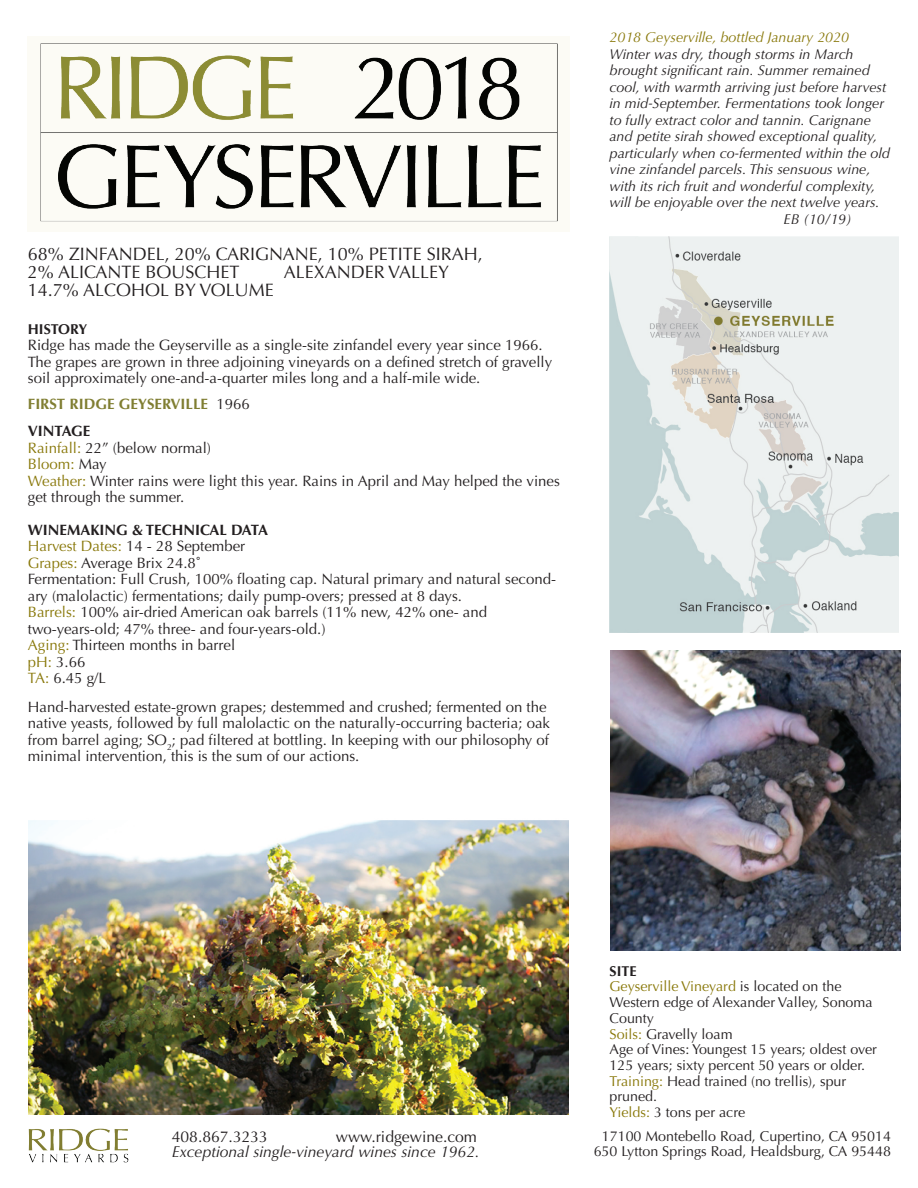
<style>
.page{position:relative;width:918px;height:1188px;background:#fff}
.page>*{position:absolute;margin:0;border:0;box-sizing:border-box;transform-origin:0 0}
.t1{font:18px/18px "Optima";color:#231f20}
.t2{font:italic 15.75px "Optima";color:#231f20}
.t3{font:15.75px "Optima";color:#231f20}
.t4{font:15px/16.5px "Optima";color:#231f20}
.t5{font:700 15px "Optima";color:#807e32}
.t6{font:italic 14.25px "Optima";color:#231f20}
.t7{font:14.25px/15.8px "Optima";color:#231f20}
.t8{font:italic 14.25px "Optima";color:#89780a}
.t9{font:700 14.25px "Optima";color:#231f20}
.s1{font-weight:700}
.s2{color:#89780a}
.s3{font-weight:400;color:#231f20}
</style>
<div class="page">
<img style="left:28px;top:1128px;width:101px;height:35px">
<img style="left:40px;top:43px;width:518px;height:179px">
<img style="left:611px;top:650px;width:290px;height:301px">
<img style="left:28px;top:820px;width:540px;height:294px">
<img style="left:610px;top:236px;width:289px;height:396px">
<p class="t1" style="left:28px;top:246px;width:457px">68% ZINFANDEL, 20% CARIGNANE, 10% PETITE SIRAH,<br>2% ALICANTE BOUSCHET</p>
<p class="t1" style="left:284px;top:264px;width:167px">ALEXANDER VALLEY</p>
<p class="t1" style="left:28px;top:282px;width:248px">14.7% ALCOHOL BY VOLUME</p>
<p class="t9" style="left:28px;top:320px;width:61px">HISTORY</p>
<p class="t4" style="left:28px;top:337px;width:526px">Ridge has made the Geyserville as a single-site zinfandel every year since 1966.<br>The grapes are grown in three adjoining vineyards on a defined stretch of gravelly soil approximately one-and-a-quarter miles long and a half-mile wide.</p>
<p class="t4" style="left:28px;top:423px;width:534px"><span class="s1">VINTAGE<br></span><span class="s2">Rainfall:</span> 22” (below normal)<br><span class="s2">Bloom:</span> May<br><span class="s2">Weather:</span> Winter rains were light this year. Rains in April and May helped the vines get through the summer.</p>
<p class="t5" style="left:28px;top:395px;width:223px">FIRST RIDGE GEYSERVILLE <span class="s3">1966</span></p>
<p class="t4" style="left:28px;top:522px;width:530px"><span class="s1">WINEMAKING &amp; TECHNICAL DATA<br></span><span class="s2">Harvest Dates:</span> 14 - 28 September<br><span class="s2">Grapes:</span> Average Brix 24.8˚<br>Fermentation: Full Crush, 100% floating cap. Natural primary and natural second&shy;ary (malolactic) fermentations; daily pump-overs; pressed at 8 days.<br><span class="s2">Barrels:</span> 100% air-dried American oak barrels (11% new, 42% one- and two-years-old; 47% three- and four-years-old.)<br><span class="s2">Aging:</span> Thirteen months in barrel<br><span class="s2">pH:</span> 3.66<br><span class="s2">TA:</span> 6.45 g/L</p>
<p class="t4" style="left:28px;top:699px;width:524px">Hand-harvested estate-grown grapes; destemmed and crushed; fermented on the native yeasts, followed by full malolactic on the naturally-occurring bacteria; oak from barrel aging; SO<sub>2</sub>; pad filtered at bottling. In keeping with our philosophy of minimal intervention, this is the sum of our actions.</p>
<p class="t8" style="left:610px;top:29px;width:241px">2018 Geyserville, bottled January 2020</p>
<p class="t6" style="left:610px;top:46px;width:246px">Winter was dry, though storms in March</p>
<p class="t6" style="left:610px;top:62px;width:262px">brought significant rain. Summer remained</p>
<p class="t6" style="left:610px;top:79px;width:278px">cool, with warmth arriving just before harvest</p>
<p class="t6" style="left:610px;top:95px;width:276px">in mid-September. Fermentations took longer</p>
<p class="t6" style="left:610px;top:112px;width:263px">to fully extract color and tannin. Carignane</p>
<p class="t6" style="left:610px;top:128px;width:269px">and petite sirah showed exceptional quality,</p>
<p class="t6" style="left:610px;top:145px;width:282px">particularly when co-fermented within the old</p>
<p class="t6" style="left:610px;top:161px;width:262px">vine zinfandel parcels. This sensuous wine,</p>
<p class="t6" style="left:610px;top:178px;width:267px">with its rich fruit and wonderful complexity,</p>
<p class="t6" style="left:610px;top:194px;width:272px">will be enjoyable over the next twelve years.</p>
<p class="t6" style="left:784px;top:211px;width:70px">EB (10/19)</p>
<p class="t3" style="left:172px;top:1127px;width:98px">408.867.3233</p>
<p class="t3" style="left:336px;top:1127px;width:143px">www.ridgewine.com</p>
<p class="t2" style="left:172px;top:1142px;width:309px">Exceptional single-vineyard wines since 1962.</p>
<p class="t7" style="left:610px;top:963px;width:269px"><span class="s1">SITE<br></span><span class="s2">Geyserville Vineyard</span> is located on the<br>Western edge of Alexander Valley, Sonoma<br>County<br><span class="s2">Soils:</span> Gravelly loam<br>Age of Vines: Youngest 15 years; oldest over<br>125 years; sixty percent 50 years or older.<br><span class="s2">Training:</span> Head trained (no trellis), spur pruned.<br><span class="s2">Yields:</span> 3 tons per acre</p>
<p class="t7" style="left:594px;top:1128px;width:299px;text-align:center">17100 Montebello Road, Cupertino, CA 95014<br>650 Lytton Springs Road, Healdsburg, CA 95448</p>
</div>
